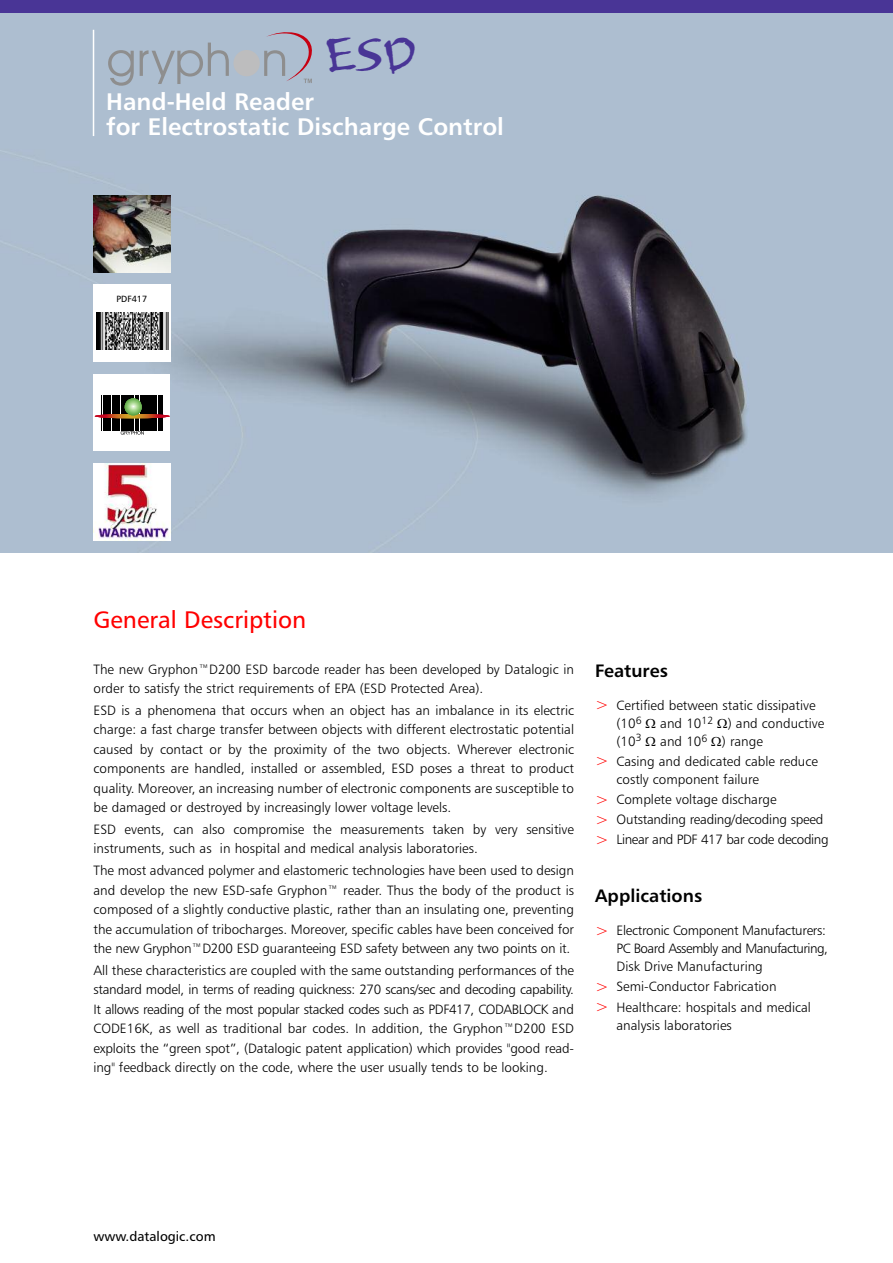
<style>
.page{position:relative;width:893px;height:1263px;background:#fff}
.page>*{position:absolute;margin:0;border:0;box-sizing:border-box;transform-origin:0 0}
.t1{font:48px "Mushu";color:#493596}
.t2{font:24px/25.5px "Humanist 777 BT Bold B";color:#fff}
.t3{font:24px "Humanist 777 BT Roman B";color:#f00}
.t4{font:18px "Humanist 777 BT Bold B";color:#000}
.t5{font:13.5px/19.5px "Humanist 777 BT Light B";color:#000}
.t6{font:13.5px/18px "Humanist 777 BT Light B";letter-spacing:-.02em;color:#000}
.t7{font:13.5px "Humanist 777 BT Roman B";color:#000}
.t8{font:9px "Humanist 777 BT Roman B";color:#000}
.s1{font-family:"Humanist 777 BT Bold B";font-size:18px}
.s2{font-size:16.5px;color:#f00}
</style>
<div class="page">
<img style="left:0;top:13px;width:893px;height:540px">
<div style="left:0;top:0;width:893px;height:13px;background:#493596"></div>
<img style="left:94px;top:196px;width:76px;height:76px">
<div style="left:94px;top:285px;width:76px;height:76px;background:#fff"></div>
<img style="left:97px;top:312px;width:71px;height:38px">
<div style="left:94px;top:374px;width:76px;height:77px;background:#fff"></div>
<svg style="left:101px;top:395px;width:60px;height:39px"></svg>
<hr style="left:102px;top:395px;width:1px;height:36px;background:#000">
<hr style="left:103px;top:395px;width:1px;height:36px;background:#000">
<hr style="left:104px;top:395px;width:1px;height:36px;background:#000">
<hr style="left:106px;top:395px;width:1px;height:36px;background:#000">
<hr style="left:108px;top:395px;width:1px;height:36px;background:#000">
<hr style="left:109px;top:395px;width:1px;height:36px;background:#000">
<hr style="left:110px;top:395px;width:1px;height:36px;background:#000">
<hr style="left:112px;top:395px;width:1px;height:36px;background:#000">
<hr style="left:114px;top:395px;width:1px;height:36px;background:#000">
<hr style="left:115px;top:395px;width:1px;height:36px;background:#000">
<hr style="left:117px;top:395px;width:1px;height:36px;background:#000">
<hr style="left:118px;top:395px;width:1px;height:36px;background:#000">
<hr style="left:119px;top:395px;width:1px;height:36px;background:#000">
<hr style="left:121px;top:395px;width:1px;height:36px;background:#000">
<hr style="left:122px;top:395px;width:1px;height:36px;background:#000">
<hr style="left:125px;top:395px;width:1px;height:36px;background:#000">
<hr style="left:126px;top:395px;width:1px;height:36px;background:#000">
<hr style="left:127px;top:395px;width:1px;height:36px;background:#000">
<hr style="left:128px;top:395px;width:1px;height:36px;background:#000">
<hr style="left:129px;top:395px;width:1px;height:36px;background:#000">
<hr style="left:130px;top:395px;width:1px;height:36px;background:#000">
<hr style="left:132px;top:395px;width:1px;height:36px;background:#000">
<hr style="left:133px;top:395px;width:1px;height:36px;background:#000">
<hr style="left:135px;top:395px;width:1px;height:36px;background:#000">
<hr style="left:136px;top:395px;width:1px;height:36px;background:#000">
<hr style="left:138px;top:395px;width:1px;height:36px;background:#000">
<hr style="left:140px;top:395px;width:1px;height:36px;background:#000">
<hr style="left:142px;top:395px;width:1px;height:36px;background:#000">
<hr style="left:143px;top:395px;width:1px;height:36px;background:#000">
<hr style="left:144px;top:395px;width:1px;height:36px;background:#000">
<hr style="left:145px;top:395px;width:1px;height:36px;background:#000">
<hr style="left:147px;top:395px;width:1px;height:36px;background:#000">
<hr style="left:149px;top:395px;width:1px;height:36px;background:#000">
<hr style="left:150px;top:395px;width:1px;height:36px;background:#000">
<hr style="left:151px;top:395px;width:1px;height:36px;background:#000">
<hr style="left:152px;top:395px;width:1px;height:36px;background:#000">
<hr style="left:153px;top:395px;width:1px;height:36px;background:#000">
<hr style="left:155px;top:395px;width:1px;height:36px;background:#000">
<hr style="left:156px;top:395px;width:1px;height:36px;background:#000">
<hr style="left:158px;top:395px;width:1px;height:36px;background:#000">
<hr style="left:159px;top:395px;width:1px;height:36px;background:#000">
<hr style="left:161px;top:395px;width:1px;height:36px;background:#000">
<hr style="left:162px;top:395px;width:1px;height:36px;background:#000">
<svg style="left:121px;top:431px;width:23px;height:4px"></svg>
<img style="left:95px;top:414px;width:75px;height:5px">
<svg style="left:125px;top:398px;width:17px;height:18px"></svg>
<img style="left:94px;top:463px;width:76px;height:77px">
<hr style="left:93px;top:30px;width:1px;height:106px;background:#fff">
<svg style="left:108px;top:50px;width:26px;height:36px"></svg>
<svg style="left:140px;top:43px;width:89px;height:41px;background:#a5b3c1"></svg>
<div style="left:233px;top:50px;width:27px;height:26px;background:#bdbdbe;border-radius:50%"></div>
<svg style="left:264px;top:31px;width:51px;height:52px;background:#acadbe"></svg>
<h1 class="t1" style="left:326px;top:26px;width:93px">ESD</h1>
<h2 class="t2" style="left:106px;top:89px;width:399px">Hand-Held Reader<br>for Electrostatic Discharge Control</h2>
<p class="t8" style="left:116px;top:294px;width:32px">PDF417</p>
<h2 class="t3" style="left:94px;top:606px;width:214px">General Description</h2>
<p class="t5" style="left:94px;top:659px;width:576px">The new Gryphon™D200 ESD barcode reader has been developed by Datalogic in <span class="s1">Features </span>order to satisfy the strict requirements of EPA (ESD Protected Area).</p>
<p class="t5" style="left:94px;top:700px;width:482px;text-align:justify">ESD is a phenomena that occurs when an object has an imbalance in its electric charge: a fast charge transfer between objects with different electrostatic potential caused by contact or by the proximity of the two objects. Wherever electronic components are handled, installed or assembled, ESD poses a threat to product quality. Moreover, an increasing number of electronic components are susceptible to be damaged or destroyed by increasingly lower voltage levels.</p>
<p class="t5" style="left:94px;top:819px;width:482px">ESD events, can also compromise the measurements taken by very sensitive instruments, such as in hospital and medical analysis laboratories.</p>
<p class="t5" style="left:94px;top:861px;width:482px;text-align:justify">The most advanced polymer and elastomeric technologies have been used to design and develop the new ESD-safe Gryphon™ reader. Thus the body of the product is composed of a slightly conductive plastic, rather than an insulating one, preventing the accumulation of tribocharges. Moreover, specific cables have been conceived for the new Gryphon™D200 ESD guaranteeing ESD safety between any two points on it.</p>
<p class="t5" style="left:94px;top:960px;width:482px;text-align:justify">All these characteristics are coupled with the same outstanding performances of the standard model, in terms of reading quickness: 270 scans/sec and decoding capability.<br>It allows reading of the most popular stacked codes such as PDF417, CODABLOCK and CODE16K, as well as traditional bar codes. In addition, the Gryphon™D200 ESD exploits the “green spot”, (Datalogic patent application) which provides "good read&shy;ing" feedback directly on the code, where the user usually tends to be looking.</p>
<p class="t5" style="left:617px;top:696px;width:200px;line-height:18px;text-indent:-21px"><span class="s2">&gt;</span> Certified between static dissipative (10<sup>6</sup></p>
<p class="t5" style="left:660px;top:713px;width:165px">and 10<sup>12</sup> ) and conductive</p>
<p class="t5" style="left:617px;top:731px;width:27px">(10<sup>3</sup></p>
<p class="t5" style="left:595px;top:731px;width:224px;line-height:20.1px;text-indent:65px">and 10<sup>6</sup> ) range<br><span class="s2">&gt;</span> Casing and dedicated cable reduce</p>
<p class="t5" style="left:595px;top:769px;width:235px;line-height:20.1px;text-indent:21px">costly component failure<br><span class="s2">&gt;</span> Complete voltage discharge<br><span class="s2">&gt;</span> Outstanding reading/decoding speed <span class="s2">&gt;</span> Linear and PDF 417 bar code decoding</p>
<h3 class="t4" style="left:595px;top:886px;width:108px">Applications</h3>
<p class="t6" style="left:617px;top:922px;width:213px;text-indent:-21px"><span class="s2">&gt;</span> Electronic Component Manufacturers:<br>PC Board Assembly and Manufacturing,<br>Disk Drive Manufacturing</p>
<p class="t5" style="left:595px;top:977px;width:217px;line-height:20.1px"><span class="s2">&gt;</span> Semi-Conductor Fabrication<br><span class="s2">&gt;</span> Healthcare: hospitals and medical</p>
<p class="t5" style="left:617px;top:1015px;width:117px">analysis laboratories</p>
<p class="t7" style="left:94px;top:1229px;width:124px">www.datalogic.com</p>
</div>
